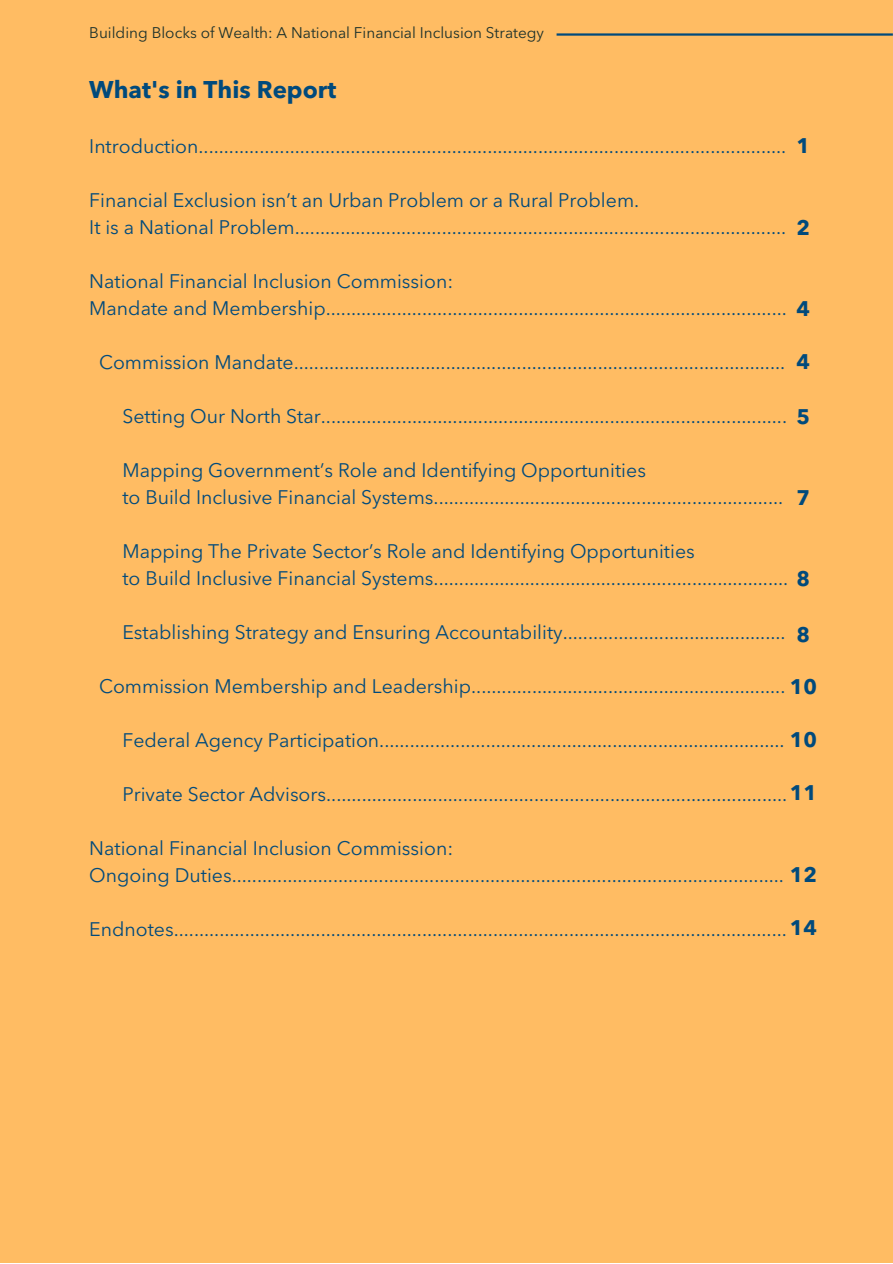
<style>
.page{position:relative;width:893px;height:1264px;background:#fff}
.page>*{position:absolute;margin:0;border:0;box-sizing:border-box;transform-origin:0 0}
.t1{font:700 24px "Avenir Next Cyr";color:#004a7c}
.t2{font:700 21px "Avenir Next Cyr";color:#004a7c}
.t3{font:19.5px/27px "Avenir Next Cyr";color:#004a7c}
.t4{font:15.3px "Avenir Next LT Pro";color:#1e322b}
.s1{font-weight:700;font-size:21px}
</style>
<div class="page">
<div style="left:0;top:0;width:892px;height:1262px;background:#ffbc63"></div>
<hr style="left:556px;top:33px;width:336px;height:3px;background:#004a7c">
<p class="t4" style="left:89px;top:26px;width:456px">Building Blocks of Wealth: A National Financial Inclusion Strategy</p>
<p class="t1" style="left:89px;top:74px;width:248px">What's in This Report</p>
<p class="t3" style="left:89px;top:132px;width:698px">Introduction....................................................................................................................</p>
<p class="t3" style="left:89px;top:186px;width:698px">Financial Exclusion isn’t an Urban Problem or a Rural Problem.<br>It is a National Problem.................................................................................................</p>
<p class="t3" style="left:89px;top:267px;width:699px">National Financial Inclusion Commission:<br>Mandate and Membership...........................................................................................</p>
<p class="t3" style="left:99px;top:348px;width:687px">Commission Mandate.................................................................................................</p>
<p class="t3" style="left:122px;top:402px;width:666px">Setting Our North Star............................................................................................</p>
<p class="t3" style="left:122px;top:456px;width:662px">Mapping Government’s Role and Identifying Opportunities<br>to Build Inclusive Financial Systems.....................................................................</p>
<p class="t3" style="left:122px;top:537px;width:689px">Mapping The Private Sector’s Role and Identifying Opportunities<br>to Build Inclusive Financial Systems...................................................................... <span class="s1">8</span></p>
<p class="t3" style="left:122px;top:618px;width:664px">Establishing Strategy and Ensuring Accountability............................................</p>
<p class="t3" style="left:99px;top:672px;width:719px">Commission Membership and Leadership.............................................................. <span class="s1">10</span></p>
<p class="t3" style="left:122px;top:726px;width:696px">Federal Agency Participation................................................................................ <span class="s1">10</span></p>
<p class="t3" style="left:122px;top:780px;width:696px">Private Sector Advisors...........................................................................................<span class="s1">11</span></p>
<p class="t3" style="left:89px;top:834px;width:729px">National Financial Inclusion Commission:<br>Ongoing Duties............................................................................................................. <span class="s1">12</span></p>
<p class="t3" style="left:89px;top:915px;width:729px">Endnotes.........................................................................................................................<span class="s1">14</span></p>
<p class="t2" style="left:796px;top:133px;width:15px">1</p>
<p class="t2" style="left:796px;top:215px;width:15px">2</p>
<p class="t2" style="left:796px;top:296px;width:15px">4</p>
<p class="t2" style="left:796px;top:348px;width:15px">4</p>
<p class="t2" style="left:796px;top:403px;width:15px">5</p>
<p class="t2" style="left:796px;top:485px;width:15px">7</p>
<p class="t2" style="left:796px;top:621px;width:15px">8</p>
</div>
